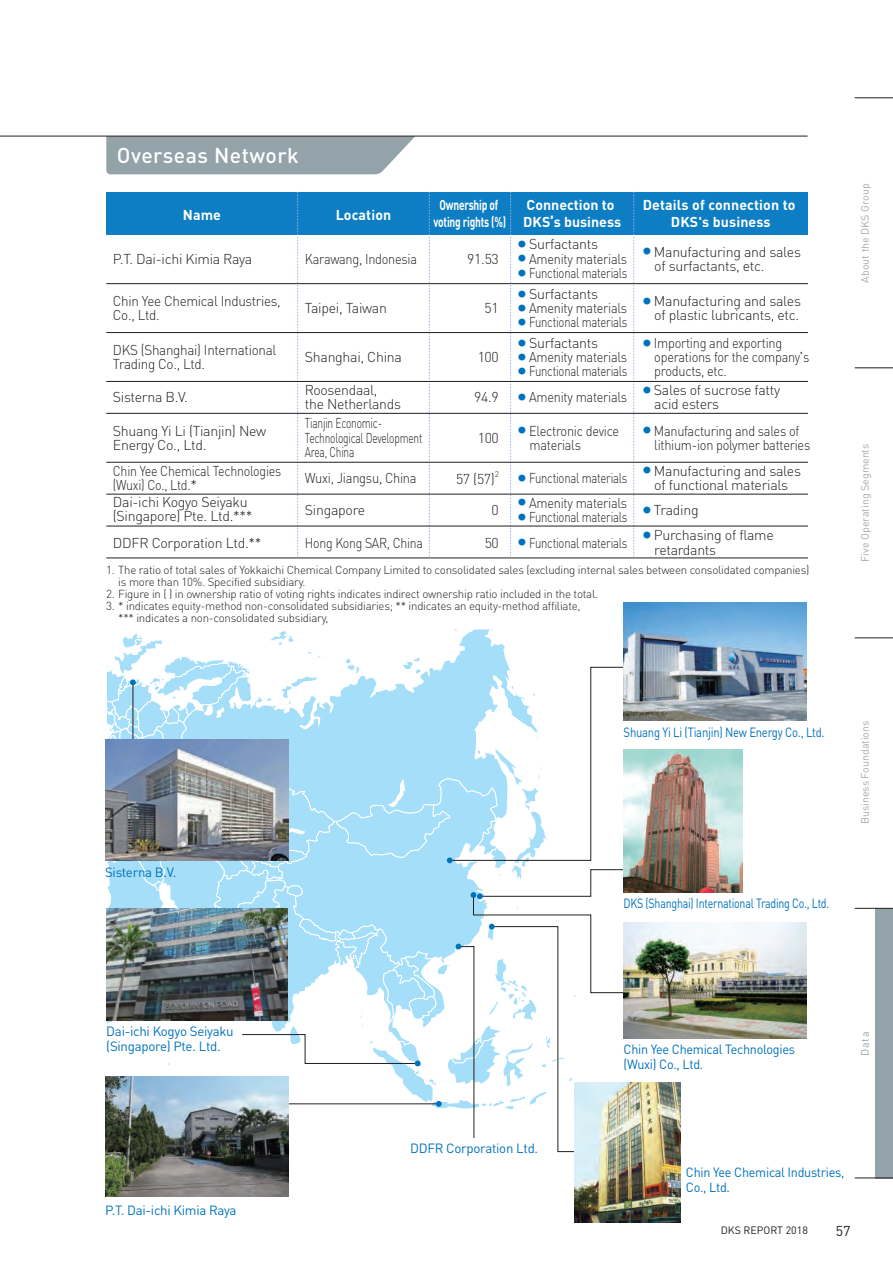
<style>
.page{position:relative;width:893px;height:1263px;background:#fff}
.page>*{position:absolute;margin:0;border:0;box-sizing:border-box;transform-origin:0 0}
.t1{font:500 21.3px "DIN Pro";letter-spacing:.02em;color:#fff}
.t2{font:300 14.1px/14.2px "DIN Pro";letter-spacing:-.02em;color:#231f20}
.t3{font:300 14.1px/14.2px "DIN Pro";letter-spacing:-.02em;color:#231f20;scale:.9 1}
.t4{font:300 14.1px "DIN Pro";letter-spacing:-.02em;color:#231f20;scale:.8 1}
.t5{font:300 14.1px/14.2px "DIN Pro";letter-spacing:-.02em;color:#231f20;scale:.95 1}
.t6{font:700 14.1px/16.5px "DIN Pro";color:#fff}
.t7{font:300 14.1px/14.2px "DIN Pro";letter-spacing:-.02em;color:#231f20;scale:.72 1}
.t8{font:300 14.1px/14.2px "DIN Pro";letter-spacing:-.02em;color:#231f20;scale:.88 1}
.t9{font:700 14.1px/16.5px "DIN Pro";letter-spacing:-.02em;color:#fff;text-align:center;scale:.72 1}
.t10{font:300 14.1px "DIN Pro";letter-spacing:-.02em;color:#231f20;scale:.91 1}
.t11{font:300 14.1px "DIN Pro";letter-spacing:-.02em;color:#231f20;scale:.87 1}
.t12{font:14.1px "DIN Pro";color:#231f20}
.t13{font:13.2px/15px "DIN Pro";letter-spacing:-.02em;color:#0072bc}
.t14{font:13.2px/15px "DIN Pro";letter-spacing:-.02em;color:#0072bc;scale:.95 1}
.t15{font:13.2px "DIN Pro";letter-spacing:-.02em;color:#0072bc;scale:.8 1}
.t16{font:13.2px "DIN Pro";letter-spacing:-.02em;color:#0072bc;scale:.85 1}
.t17{font:300 11.55px/12px "DIN Pro";letter-spacing:-.02em;color:#231f20}
.t18{font:10.65px "DIN Pro";color:#a8a9ad}
.t19{font:10.65px "DIN Pro";color:#231f20}
.t20{font:10.65px "DIN Pro";color:#94a2aa}
.t21{font:300 8.25px "DIN Pro";color:#231f20}
.s1{font-family:"UD Shin Go Pro";font-size:12px}
</style>
<div class="page">
<div style="left:106px;top:137px;width:309px;height:37px;background:#94a2aa"></div>
<hr style="left:0;top:136px;width:808px;height:1px;background:#231f20">
<svg style="left:105px;top:628px;width:533px;height:524px"></svg>
<img style="left:624px;top:749px;width:119px;height:143px">
<img style="left:624px;top:922px;width:182px;height:117px">
<img style="left:624px;top:602px;width:182px;height:119px">
<img style="left:106px;top:1076px;width:183px;height:121px">
<img style="left:575px;top:1082px;width:105px;height:141px">
<img style="left:107px;top:909px;width:180px;height:111px">
<img style="left:106px;top:740px;width:183px;height:121px">
<div style="left:106px;top:192px;width:702px;height:43px;background:#0d7ec3"></div>
<hr style="left:106px;top:283px;width:702px;height:1px;background:#231f20">
<hr style="left:106px;top:332px;width:702px;height:1px;background:#231f20">
<svg style="left:297px;top:192px;width:1px;height:366px"></svg>
<svg style="left:429px;top:192px;width:1px;height:366px"></svg>
<svg style="left:510px;top:192px;width:1px;height:366px"></svg>
<svg style="left:633px;top:192px;width:1px;height:366px"></svg>
<hr style="left:106px;top:381px;width:702px;height:1px;background:#231f20">
<hr style="left:106px;top:413px;width:702px;height:1px;background:#231f20">
<hr style="left:106px;top:494px;width:702px;height:1px;background:#231f20">
<hr style="left:106px;top:526px;width:702px;height:1px;background:#231f20">
<hr style="left:106px;top:462px;width:702px;height:1px;background:#231f20">
<hr style="left:106px;top:558px;width:702px;height:1px;background:#231f20">
<div style="left:876px;top:908px;width:17px;height:270px;background:#94a2aa"></div>
<hr style="left:855px;top:98px;width:38px;height:1px;background:#231f20">
<hr style="left:855px;top:368px;width:38px;height:1px;background:#231f20">
<hr style="left:855px;top:638px;width:38px;height:1px;background:#231f20">
<hr style="left:855px;top:908px;width:38px;height:1px;background:#231f20">
<hr style="left:855px;top:1178px;width:38px;height:1px;background:#231f20">
<h1 class="t1" style="left:117px;top:138px;width:183px">Overseas Network</h1>
<p class="t9" style="left:434px;top:195px;width:103px">Ownership of voting rights (%)</p>
<p class="t6" style="left:183px;top:204px;width:40px">Name</p>
<p class="t6" style="left:336px;top:204px;width:57px">Location</p>
<p class="t6" style="left:523px;top:195px;width:99px">Connection to<br>DKS<span class="s1">’</span>s business</p>
<p class="t6" style="left:643px;top:195px;width:154px;text-align:center">Details of connection to<br>DKS's business</p>
<p class="t2" style="left:113px;top:250px;width:141px">P.T. Dai-ichi Kimia Raya</p>
<p class="t3" style="left:305px;top:250px;width:126px">Karawang, Indonesia</p>
<p class="t2" style="left:467px;top:250px;width:33px">91.53</p>
<p class="t5" style="left:113px;top:292px;width:178px">Chin Yee Chemical Industries,<br>Co., Ltd.</p>
<p class="t2" style="left:305px;top:300px;width:84px">Taipei, Taiwan</p>
<p class="t2" style="left:485px;top:300px;width:16px">51</p>
<p class="t5" style="left:113px;top:342px;width:174px">DKS (Shanghai) International<br>Trading Co., Ltd.</p>
<p class="t2" style="left:305px;top:349px;width:98px">Shanghai, China</p>
<p class="t2" style="left:478px;top:349px;width:23px">100</p>
<p class="t2" style="left:518px;top:236px;width:81px"><sup>●</sup> Surfactants</p>
<p class="t3" style="left:518px;top:250px;width:122px"><sup>●</sup> Amenity materials</p>
<p class="t4" style="left:518px;top:262px;width:138px"><sup>●</sup> Functional materials</p>
<p class="t2" style="left:518px;top:285px;width:81px"><sup>●</sup> Surfactants</p>
<p class="t3" style="left:518px;top:300px;width:122px"><sup>●</sup> Amenity materials</p>
<p class="t4" style="left:518px;top:311px;width:138px"><sup>●</sup> Functional materials</p>
<p class="t2" style="left:518px;top:334px;width:81px"><sup>●</sup> Surfactants</p>
<p class="t3" style="left:518px;top:349px;width:122px"><sup>●</sup> Amenity materials</p>
<p class="t4" style="left:518px;top:360px;width:138px"><sup>●</sup> Functional materials</p>
<p class="t2" style="left:654px;top:243px;width:148px;text-indent:-11px"><sup>●</sup> Manufacturing and sales of surfactants, etc.</p>
<p class="t2" style="left:643px;top:292px;width:159px;text-align:right"><sup>●</sup> Manufacturing and sales of plastic lubricants, etc.</p>
<p class="t3" style="left:654px;top:334px;width:176px;text-indent:-11px"><sup>●</sup> Importing and exporting operations for the company<span class="s1">’</span>s products, etc.</p>
<p class="t2" style="left:113px;top:389px;width:77px">Sisterna B.V.</p>
<p class="t2" style="left:305px;top:382px;width:98px">Roosendaal,<br>the Netherlands</p>
<p class="t2" style="left:474px;top:389px;width:26px">94.9</p>
<p class="t3" style="left:518px;top:389px;width:122px"><sup>●</sup> Amenity materials</p>
<p class="t2" style="left:654px;top:382px;width:127px;text-indent:-11px"><sup>●</sup> Sales of sucrose fatty acid esters</p>
<p class="t2" style="left:113px;top:422px;width:155px">Shuang Yi Li (Tianjin) New<br>Energy Co., Ltd.</p>
<p class="t7" style="left:305px;top:415px;width:165px">Tianjin Economic-<br>Technological Development<br>Area, China</p>
<p class="t2" style="left:478px;top:429px;width:23px">100</p>
<p class="t3" style="left:529px;top:422px;width:101px;text-indent:-11px"><sup>●</sup> Electronic device materials</p>
<p class="t3" style="left:654px;top:422px;width:175px;text-indent:-11px"><sup>●</sup> Manufacturing and sales of lithium-ion polymer batteries</p>
<p class="t8" style="left:113px;top:462px;width:193px">Chin Yee Chemical Technologies (Wuxi) Co., Ltd.*</p>
<p class="t10" style="left:305px;top:467px;width:124px">Wuxi, Jiangsu, China</p>
<p class="t2" style="left:456px;top:471px;width:40px">57 (57)</p>
<p class="t21" style="left:495px;top:468px;width:6px">2</p>
<p class="t4" style="left:518px;top:467px;width:138px"><sup>●</sup> Functional materials</p>
<p class="t2" style="left:643px;top:462px;width:159px;text-align:center"><sup>●</sup> Manufacturing and sales of functional materials</p>
<p class="t2" style="left:113px;top:494px;width:141px">Dai-ichi Kogyo Seiyaku (Singapore) Pte. Ltd.***</p>
<p class="t2" style="left:305px;top:501px;width:62px">Singapore</p>
<p class="t2" style="left:492px;top:501px;width:9px">0</p>
<p class="t3" style="left:518px;top:494px;width:122px"><sup>●</sup> Amenity materials</p>
<p class="t4" style="left:518px;top:506px;width:138px"><sup>●</sup> Functional materials</p>
<p class="t2" style="left:643px;top:501px;width:57px"><sup>●</sup> Trading</p>
<p class="t2" style="left:113px;top:534px;width:150px">DDFR Corporation Ltd.**</p>
<p class="t11" style="left:305px;top:532px;width:137px">Hong Kong SAR, China</p>
<p class="t2" style="left:485px;top:534px;width:16px">50</p>
<p class="t4" style="left:518px;top:532px;width:138px"><sup>●</sup> Functional materials</p>
<p class="t2" style="left:654px;top:527px;width:121px;text-indent:-11px"><sup>●</sup> Purchasing of flame retardants</p>
<p class="t17" style="left:118px;top:562px;width:693px;text-indent:-12px">1. The ratio of total sales of Yokkaichi Chemical Company Limited to consolidated sales (excluding internal sales between consolidated companies) is more than 10%. Specified subsidiary.</p>
<p class="t17" style="left:106px;top:586px;width:493px">2. Figure in ( ) in ownership ratio of voting rights indicates indirect ownership ratio included in the total.</p>
<p class="t17" style="left:118px;top:598px;width:464px;text-indent:-12px">3. * indicates equity-method non-consolidated subsidiaries; ** indicates an equity-method affiliate, *** indicates a non-consolidated subsidiary,</p>
<p class="t18" style="left:857px;top:282px;width:101px;rotate:-90deg">About the DKS Group</p>
<p class="t18" style="left:857px;top:562px;width:119px;rotate:-90deg">Five Operating Segments</p>
<p class="t13" style="left:105px;top:864px;width:73px">Sisterna B.V.</p>
<p class="t16" style="left:624px;top:722px;width:238px">Shuang Yi Li (Tianjin) New Energy Co., Ltd.</p>
<p class="t15" style="left:624px;top:893px;width:259px">DKS (Shanghai) International Trading Co., Ltd.</p>
<p class="t18" style="left:857px;top:824px;width:105px;rotate:-90deg">Business Foundations</p>
<p class="t13" style="left:106px;top:1023px;width:129px">Dai-ichi Kogyo Seiyaku (Singapore) Pte. Ltd.</p>
<p class="t13" style="left:105px;top:1201px;width:133px">P.T. Dai-ichi Kimia Raya</p>
<p class="t13" style="left:410px;top:1139px;width:130px">DDFR Corporation Ltd.</p>
<p class="t14" style="left:624px;top:1040px;width:182px">Chin Yee Chemical Technologies (Wuxi) Co., Ltd.</p>
<p class="t20" style="left:857px;top:1056px;width:26px;rotate:-90deg">Data</p>
<p class="t14" style="left:686px;top:1163px;width:168px">Chin Yee Chemical Industries,<br>Co., Ltd.</p>
<p class="t19" style="left:721px;top:1222px;width:89px">DKS REPORT 2018</p>
<p class="t12" style="left:836px;top:1219px;width:16px">57</p>
</div>
